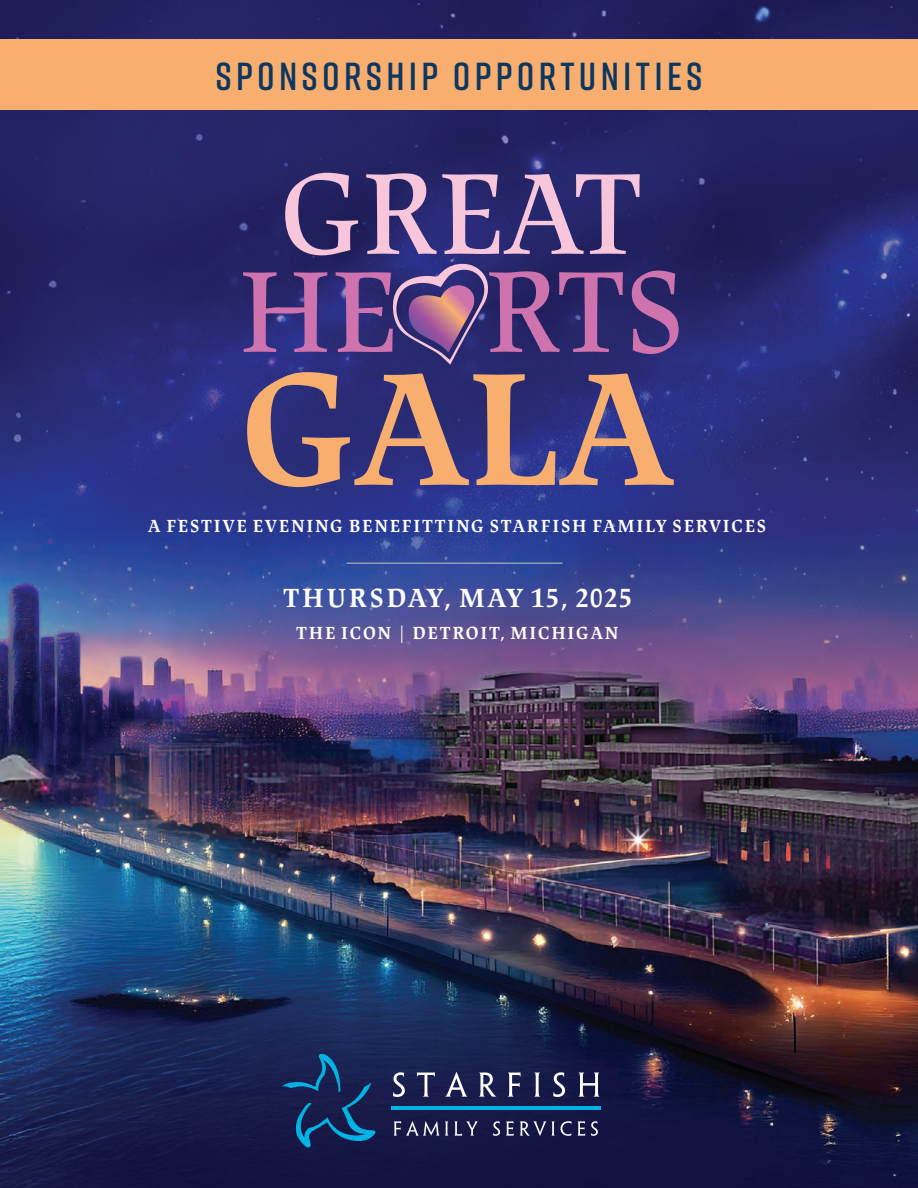
<style>
.page{position:relative;width:918px;height:1188px;background:#fff}
.page>*{position:absolute;margin:0;border:0;box-sizing:border-box;transform-origin:0 0}
.Bullet-Lapture{font:600 39px "Rift";letter-spacing:.11em;color:#0c3761}
.Bullet-Lapture-2{font:700 27px "Lapture Display";letter-spacing:.075em;color:#fff}
.Bullet-Lapture-3{font:700 18px "Lapture Display";letter-spacing:.1em;color:#fff}
</style>
<div class="page">
<img style="left:0;top:0;width:918px;height:1188px">
<div style="left:0;top:39px;width:918px;height:71px;background:#f7ae6e"></div>
<svg style="left:281px;top:1053px;width:96px;height:97px;background:#143261"></svg>
<svg style="left:393px;top:1072px;width:12px;height:25px"></svg>
<svg style="left:417px;top:1073px;width:18px;height:24px"></svg>
<svg style="left:445px;top:1072px;width:22px;height:25px"></svg>
<svg style="left:479px;top:1072px;width:17px;height:25px"></svg>
<svg style="left:508px;top:1073px;width:13px;height:24px"></svg>
<svg style="left:534px;top:1073px;width:6px;height:24px"></svg>
<svg style="left:553px;top:1072px;width:12px;height:25px"></svg>
<svg style="left:579px;top:1073px;width:20px;height:24px"></svg>
<svg style="left:394px;top:1121px;width:45px;height:15px"></svg>
<svg style="left:445px;top:1121px;width:3px;height:15px"></svg>
<svg style="left:454px;top:1121px;width:24px;height:15px"></svg>
<svg style="left:493px;top:1121px;width:7px;height:15px"></svg>
<svg style="left:506px;top:1121px;width:8px;height:15px"></svg>
<svg style="left:520px;top:1121px;width:35px;height:15px"></svg>
<svg style="left:561px;top:1121px;width:10px;height:15px"></svg>
<svg style="left:578px;top:1121px;width:7px;height:15px"></svg>
<svg style="left:591px;top:1121px;width:7px;height:15px"></svg>
<hr style="left:391px;top:1106px;width:210px;height:4px;background:#00b3e3">
<img style="left:612px;top:816px;width:50px;height:50px">
<svg style="left:247px;top:372px;width:427px;height:115px;background:#715a78"></svg>
<svg style="left:285px;top:173px;width:73px;height:82px;background:#655485"></svg>
<svg style="left:366px;top:173px;width:274px;height:81px;background:#6d5c91"></svg>
<svg style="left:243px;top:272px;width:84px;height:80px;background:#68468c"></svg>
<svg style="left:632px;top:271px;width:47px;height:83px;background:#6a4585"></svg>
<svg style="left:336px;top:262px;width:287px;height:103px;background:#5e4382"></svg>
<hr style="left:346px;top:562px;width:216px;height:2px;background:#8aa1b7">
<p class="Bullet-Lapture" style="left:215px;top:49px;width:489px">SPONSORSHIP OPPORTUNITIES</p>
<p class="Bullet-Lapture-3" style="left:148px;top:516px;width:620px">A FESTIVE EVENING BENEFITTING STARFISH FAMILY SERVICES</p>
<p class="Bullet-Lapture-2" style="left:283px;top:582px;width:350px">THURSDAY, MAY 15, 2025</p>
<p class="Bullet-Lapture-3" style="left:296px;top:622px;width:324px">THE ICON | DETROIT, MICHIGAN</p>
</div>
